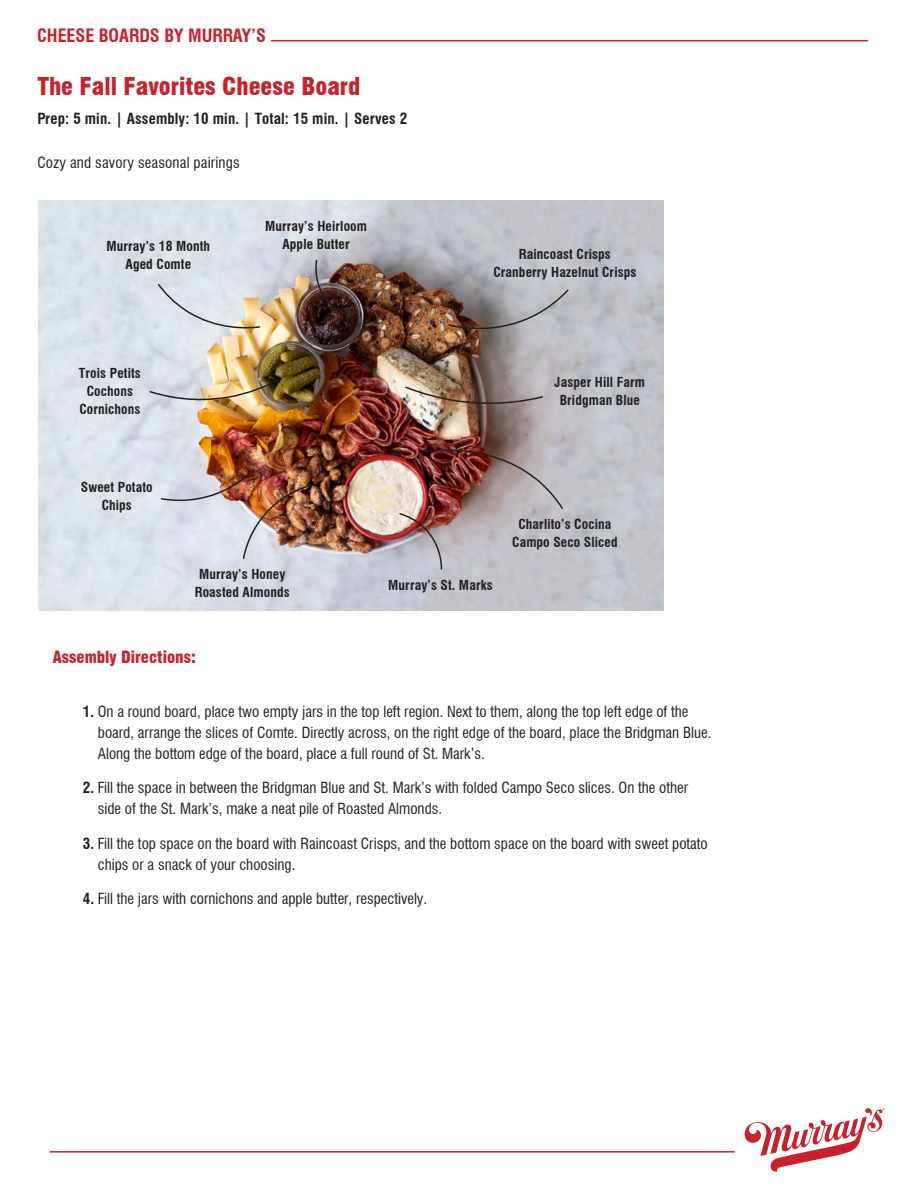
<style>
.page{position:relative;width:918px;height:1188px;background:#fff}
.page>*{position:absolute;margin:0;border:0;box-sizing:border-box;transform-origin:0 0}
.t1{font:900 condensed 24px "Swiss 721 BT";color:#c82129}
.t2{font:700 condensed 18px "Swiss 721 BT";color:#c82129}
.t3{font:900 condensed 16.5px "Swiss 721 BT";color:#c82129}
.t4{font:condensed 15px/21px "Swiss 721 BT";color:#231f20}
.t5{font:700 condensed 15px "Swiss 721 BT";letter-spacing:.01em;color:#231f20}
.t6{font:700 condensed 13.5px/18px "Swiss 721 BT";letter-spacing:.01em;color:#231f20;text-align:center}
.s1{font-weight:700}
</style>
<div class="page">
<img style="left:39px;top:201px;width:624px;height:410px">
<hr style="left:50px;top:1151px;width:685px;height:2px;background:#c82129">
<hr style="left:271px;top:40px;width:596px;height:1px;background:#c82129">
<svg style="left:744px;top:1108px;width:141px;height:64px"></svg>
<svg style="left:447px;top:288px;width:123px;height:46px;background:#968f90"></svg>
<svg style="left:312px;top:259px;width:28px;height:53px"></svg>
<svg style="left:404px;top:385px;width:140px;height:20px;background:#9a887c"></svg>
<img style="left:398px;top:443px;width:166px;height:128px">
<img style="left:160px;top:467px;width:154px;height:93px">
<svg style="left:157px;top:283px;width:104px;height:49px;background:#dbdcda"></svg>
<img style="left:148px;top:378px;width:132px;height:25px">
<p class="t2" style="left:37px;top:25px;width:230px">CHEESE BOARDS BY MURRAY’S</p>
<h1 class="t1" style="left:37px;top:72px;width:325px">The Fall Favorites Cheese Board</h1>
<p class="t5" style="left:37px;top:110px;width:372px">Prep: 5 min. | Assembly: 10 min. | Total: 15 min. | Serves 2</p>
<p class="t4" style="left:37px;top:152px;width:204px">Cozy and savory seasonal pairings</p>
<p class="t6" style="left:107px;top:237px;width:105px">Murray’s 18 Month<br>Aged Comte</p>
<p class="t6" style="left:265px;top:218px;width:103px">Murray’s Heirloom<br>Apple Butter</p>
<p class="t6" style="left:493px;top:245px;width:145px">Raincoast Crisps<br>Cranberry Hazelnut Crisps</p>
<p class="t6" style="left:79px;top:364px;width:63px">Trois Petits<br>Cochons<br>Cornichons</p>
<p class="t6" style="left:81px;top:478px;width:73px">Sweet Potato<br>Chips</p>
<p class="t6" style="left:195px;top:565px;width:96px">Murray’s Honey<br>Roasted Almonds</p>
<p class="t6" style="left:555px;top:373px;width:92px">Jasper Hill Farm<br>Bridgman Blue</p>
<p class="t6" style="left:388px;top:576px;width:106px">Murray’s St. Marks</p>
<p class="t6" style="left:512px;top:515px;width:107px">Charlito’s Cocina<br>Campo Seco Sliced</p>
<p class="t3" style="left:53px;top:647px;width:144px">Assembly Directions:</p>
<p class="t4" style="left:98px;top:701px;width:615px;text-indent:-15px"><span class="s1">1.</span> On a round board, place two empty jars in the top left region. Next to them, along the top left edge of the board, arrange the slices of Comte. Directly across, on the right edge of the board, place the Bridgman Blue.<br>Along the bottom edge of the board, place a full round of St. Mark’s.</p>
<p class="t4" style="left:98px;top:777px;width:592px;text-indent:-15px"><span class="s1">2.</span> Fill the space in between the Bridgman Blue and St. Mark’s with folded Campo Seco slices. On the other side of the St. Mark’s, make a neat pile of Roasted Almonds.</p>
<p class="t4" style="left:98px;top:833px;width:612px;text-indent:-15px"><span class="s1">3.</span> Fill the top space on the board with Raincoast Crisps, and the bottom space on the board with sweet potato chips or a snack of your choosing.</p>
<p class="t4" style="left:83px;top:888px;width:346px"><span class="s1">4.</span> Fill the jars with cornichons and apple butter, respectively.</p>
</div>
